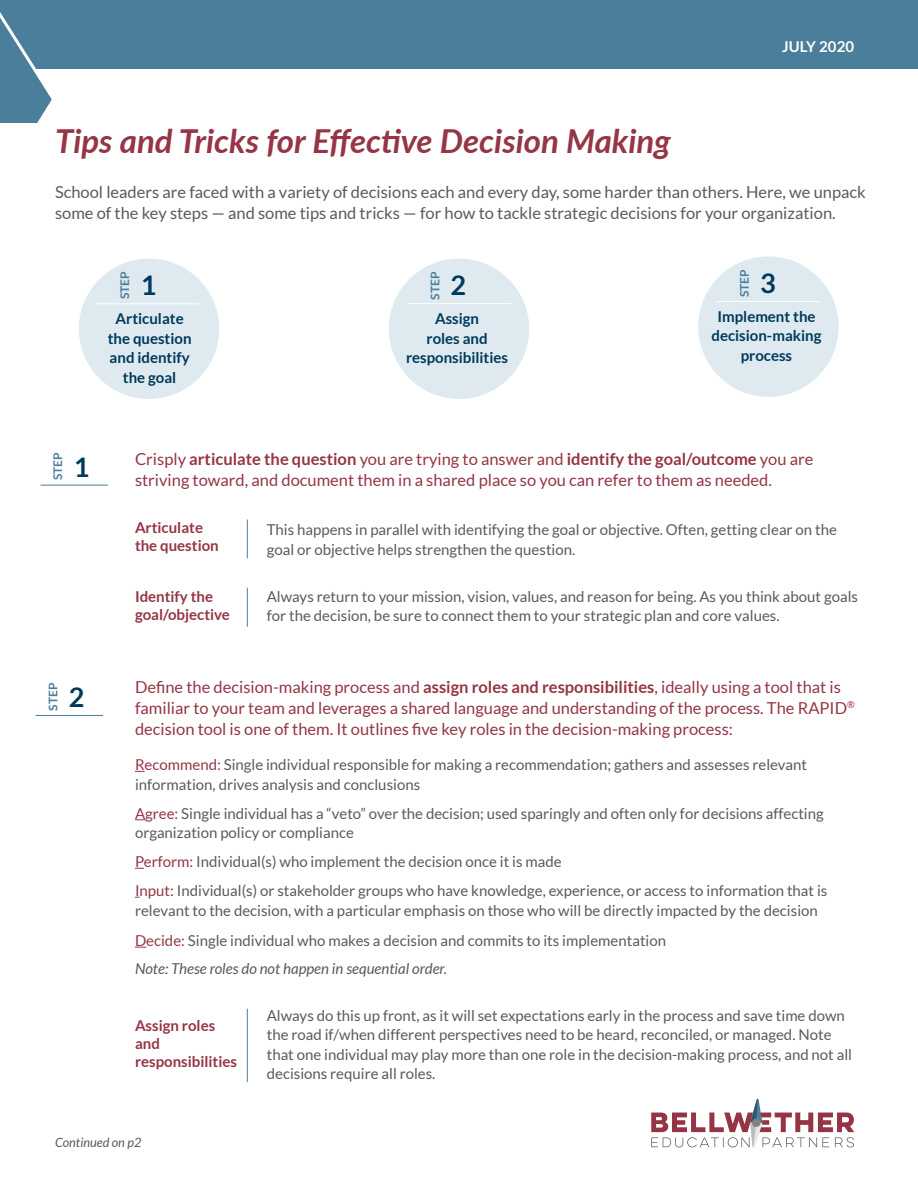
<style>
.page{position:relative;width:918px;height:1188px;background:#fff}
.page>*{position:absolute;margin:0;border:0;box-sizing:border-box;transform-origin:0 0}
.t1{font:italic 700 33px "Lato";color:#953545}
.t2{font:700 27px "Lato";color:#00395a}
.t3{font:16.5px/21px "Lato";color:#953545}
.t4{font:16.5px/21px "Lato";color:#5a5a5a}
.t5{font:15px/19.5px "Lato";color:#5a5a5a}
.t6{font:700 15px/19.5px "Lato";color:#00395a;text-align:center}
.t7{font:700 15px/18px "Lato";color:#953545}
.t8{font:italic 15px "Lato";color:#5a5a5a}
.Header_1{font:700 15px "Lato";letter-spacing:.01em;color:#fff}
.t9{font:italic 12.75px "Lato";color:#5a5a5a}
.t10{font:700 12px "Lato";color:#4b7e9a}
.s1{font-weight:700}
.s2{color:#953545}
</style>
<div class="page">
<div style="left:56px;top:0;width:862px;height:69px;background:#4b7e9a"></div>
<svg style="left:0;top:0;width:56px;height:123px;background:#628ea6"></svg>
<svg style="left:651px;top:1099px;width:203px;height:49px"></svg>
<hr style="left:247px;top:520px;width:1px;height:38px;background:#4b7e9a">
<hr style="left:247px;top:1009px;width:1px;height:73px;background:#4b7e9a">
<hr style="left:247px;top:588px;width:1px;height:39px;background:#4b7e9a">
<div style="left:79px;top:259px;width:140px;height:140px;background:#deeaf0;border-radius:50%"></div>
<div style="left:389px;top:259px;width:140px;height:140px;background:#deeaf0;border-radius:50%"></div>
<hr style="left:407px;top:303px;width:104px;height:1px;background:#fff">
<hr style="left:96px;top:303px;width:104px;height:1px;background:#fff">
<div style="left:698px;top:256px;width:141px;height:141px;background:#deeaf0;border-radius:50%"></div>
<hr style="left:715px;top:301px;width:104px;height:1px;background:#fff">
<hr style="left:40px;top:485px;width:68px;height:1px;background:#4b7e9a">
<hr style="left:36px;top:715px;width:67px;height:1px;background:#4b7e9a">
<p class="t1" style="left:55px;top:117px;width:617px">Tips and Tricks for Effective Decision Making</p>
<p class="Header_1" style="left:782px;top:38px;width:74px">JULY 2020</p>
<p class="t4" style="left:55px;top:181px;width:812px">School leaders are faced with a variety of decisions each and every day, some harder than others. Here, we unpack some of the key steps — and some tips and tricks — for how to tackle strategic decisions for your organization.</p>
<p class="t10" style="left:118px;top:299px;width:29px;rotate:-90deg">STEP</p>
<p class="t2" style="left:141px;top:270px;width:17px">1</p>
<p class="t6" style="left:108px;top:309px;width:85px">Articulate the question and identify the goal</p>
<p class="t10" style="left:428px;top:300px;width:29px;rotate:-90deg">STEP</p>
<p class="t2" style="left:451px;top:270px;width:17px">2</p>
<p class="t6" style="left:406px;top:309px;width:103px">Assign<br>roles and responsibilities</p>
<p class="t10" style="left:738px;top:297px;width:29px;rotate:-90deg">STEP</p>
<p class="t2" style="left:760px;top:268px;width:17px">3</p>
<p class="t6" style="left:717px;top:306px;width:100px">Implement the</p>
<p class="t6" style="left:712px;top:326px;width:111px">decision-making</p>
<p class="t6" style="left:741px;top:345px;width:53px">process</p>
<p class="t10" style="left:51px;top:480px;width:29px;rotate:-90deg">STEP</p>
<p class="t2" style="left:74px;top:451px;width:17px">1</p>
<p class="t10" style="left:46px;top:711px;width:29px;rotate:-90deg">STEP</p>
<p class="t2" style="left:69px;top:682px;width:17px">2</p>
<p class="t3" style="left:135px;top:448px;width:680px">Crisply <span class="s1">articulate the question</span> you are trying to answer and <span class="s1">identify the goal/outcome</span> you are striving toward, and document them in a shared place so you can refer to them as needed.</p>
<p class="t7" style="left:135px;top:518px;width:85px">Articulate the question</p>
<p class="t5" style="left:267px;top:520px;width:572px">This happens in parallel with identifying the goal or objective. Often, getting clear on the goal or objective helps strengthen the question.</p>
<p class="t5" style="left:267px;top:587px;width:593px">Always return to your mission, vision, values, and reason for being. As you think about goals for the decision, be sure to connect them to your strategic plan and core values.</p>
<p class="t7" style="left:135px;top:587px;width:97px">Identify the goal/objective</p>
<p class="t3" style="left:135px;top:676px;width:721px">Define the decision-making process and <span class="s1">assign roles and responsibilities</span>, ideally using a tool that is familiar to your team and leverages a shared language and understanding of the process. The RAPID<sup>® </sup>decision tool is one of them. It outlines five key roles in the decision-making process:</p>
<p class="t5" style="left:135px;top:755px;width:674px"><span class="s2">Recommend:</span> Single individual responsible for making a recommendation; gathers and assesses relevant information, drives analysis and conclusions</p>
<p class="t5" style="left:135px;top:803px;width:690px"><span class="s2">Agree:</span> Single individual has a “veto” over the decision; used sparingly and often only for decisions affecting organization policy or compliance</p>
<p class="t5" style="left:135px;top:852px;width:428px"><span class="s2">Perform:</span> Individual(s) who implement the decision once it is made</p>
<p class="t5" style="left:135px;top:881px;width:694px"><span class="s2">Input:</span> Individual(s) or stakeholder groups who have knowledge, experience, or access to information that is relevant to the decision, with a particular emphasis on those who will be directly impacted by the decision</p>
<p class="t5" style="left:135px;top:931px;width:533px"><span class="s2">Decide:</span> Single individual who makes a decision and commits to its implementation</p>
<p class="t8" style="left:135px;top:961px;width:313px">Note: These roles do not happen in sequential order.</p>
<p class="t7" style="left:135px;top:1016px;width:103px">Assign roles and responsibilities</p>
<p class="t5" style="left:267px;top:1006px;width:587px">Always do this up front, as it will set expectations early in the process and save time down the road if/when different perspectives need to be heard, reconciled, or managed. Note that one individual may play more than one role in the decision-making process, and not all decisions require all roles.</p>
<p class="t9" style="left:55px;top:1135px;width:88px">Continued on p2</p>
</div>
